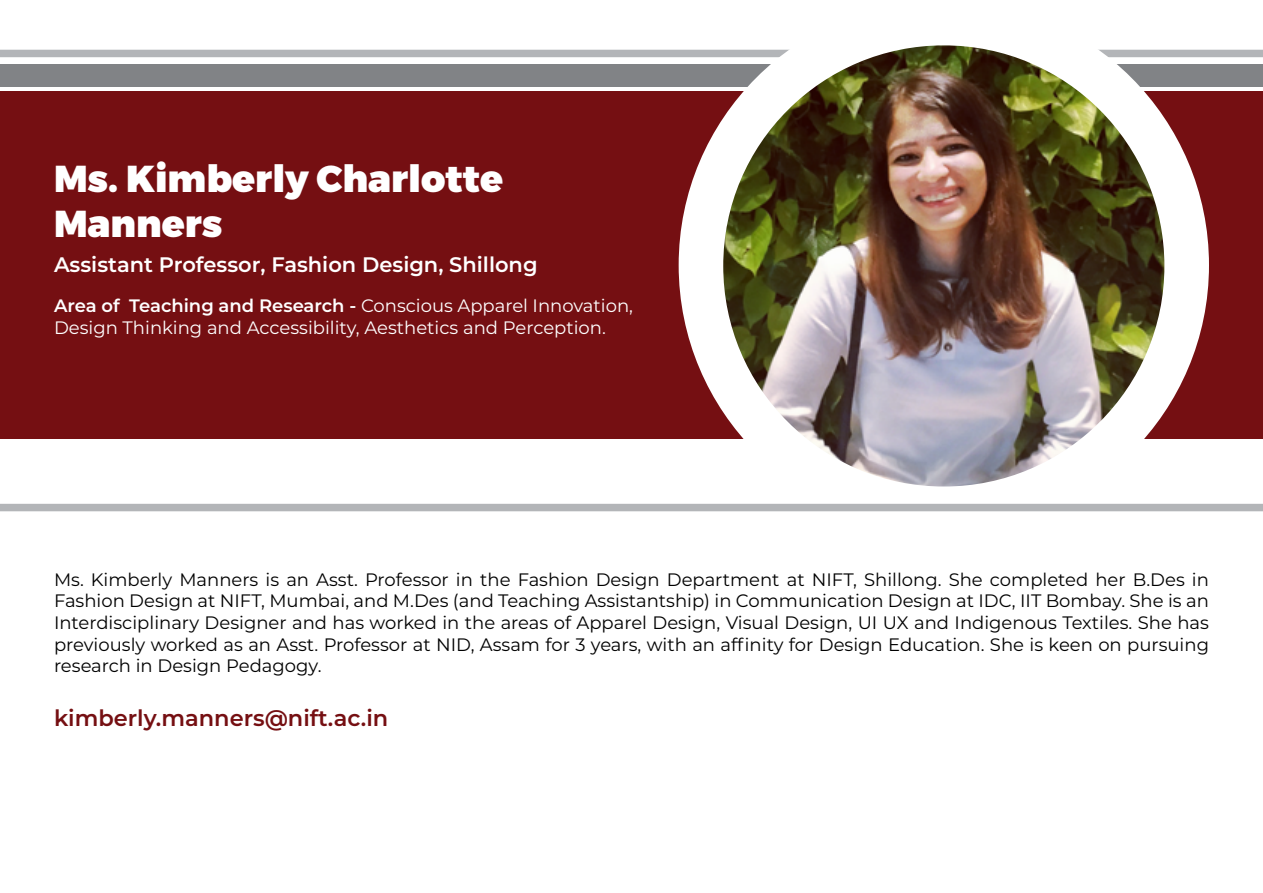
<style>
.page{position:relative;width:1263px;height:893px;background:#fff}
.page>*{position:absolute;margin:0;border:0;box-sizing:border-box;transform-origin:0 0}
.t1{font:900 37.5px/45px "Montserrat";color:#fff}
.t2{font:600 22.5px "Montserrat";color:#750f12}
.t3{font:600 21px "Montserrat";color:#fff}
.t4{font:18px/21.6px "Montserrat";color:#000;text-align:justify}
.t5{font:18px/21.6px "Montserrat";color:#fff}
.s1{font-weight:600}
</style>
<div class="page">
<div style="left:0;top:50px;width:1263px;height:7px;background:#b3b5b8"></div>
<div style="left:0;top:91px;width:1263px;height:348px;background:#750f12"></div>
<div style="left:0;top:64px;width:1263px;height:22px;background:#818386"></div>
<div style="left:679px;top:0;width:530px;height:530px;background:#fff;border-radius:50%"></div>
<img style="left:723px;top:45px;width:441px;height:441px;border-radius:221px">
<div style="left:0;top:504px;width:1263px;height:7px;background:#b3b5b8"></div>
<h1 class="t1" style="left:54px;top:158px;width:450px">Ms. Kimberly Charlotte<br>Manners</h1>
<p class="t3" style="left:54px;top:250px;width:485px">Assistant Professor, Fashion Design, Shillong</p>
<p class="t5" style="left:54px;top:294px;width:580px"><span class="s1">Area of Teaching and Research -</span> Conscious Apparel Innovation,<br>Design Thinking and Accessibility, Aesthetics and Perception.</p>
<p class="t4" style="left:54px;top:568px;width:1156px">Ms. Kimberly Manners is an Asst. Professor in the Fashion Design Department at NIFT, Shillong. She completed her B.Des in Fashion Design at NIFT, Mumbai, and M.Des (and Teaching Assistantship) in Communication Design at IDC, IIT Bombay. She is an Interdisciplinary Designer and has worked in the areas of Apparel Design, Visual Design, UI UX and Indigenous Textiles. She has previously worked as an Asst. Professor at NID, Assam for 3 years, with an affinity for Design Education. She is keen on pursuing research in Design Pedagogy.</p>
<p class="t2" style="left:54px;top:702px;width:336px">kimberly.manners@nift.ac.in</p>
</div>
